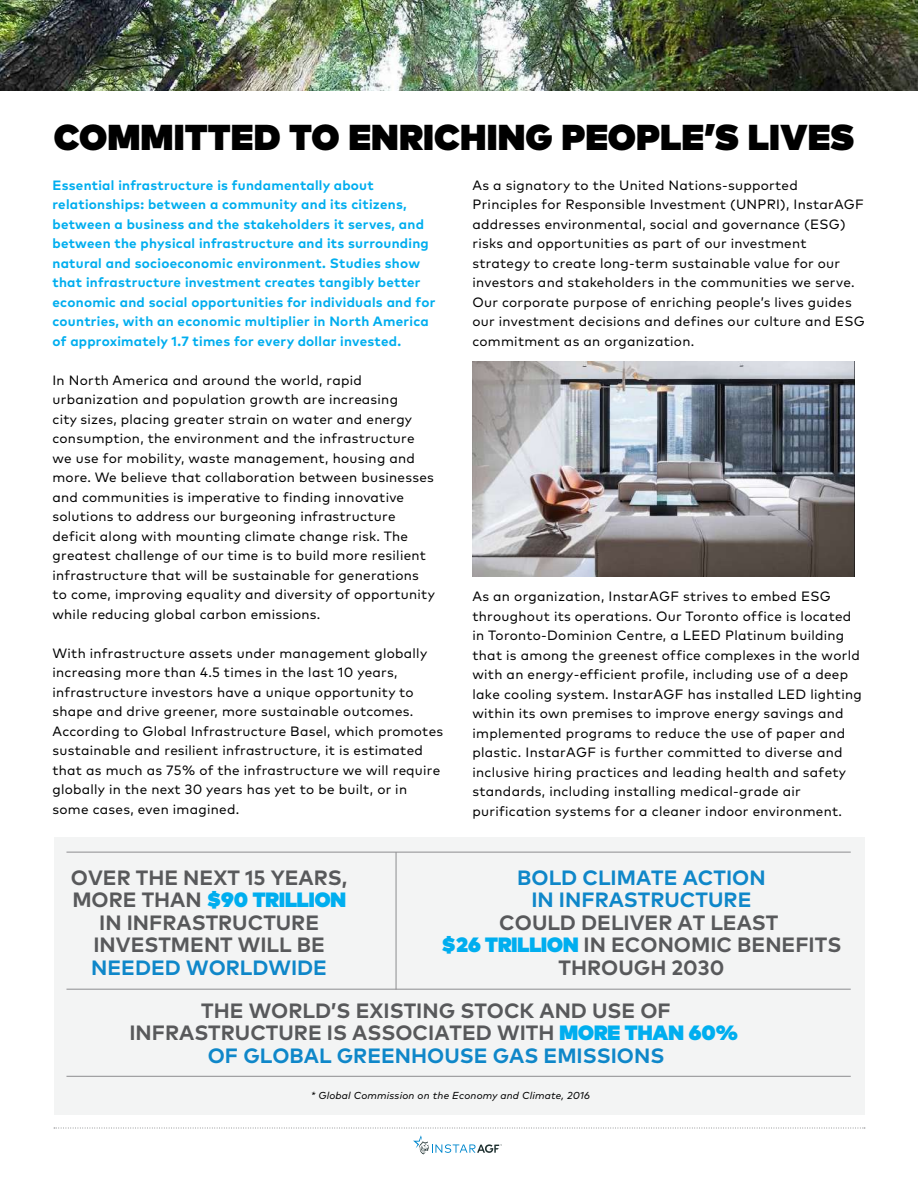
<style>
.page{position:relative;width:918px;height:1188px;background:#fff}
.page>*{position:absolute;margin:0;border:0;box-sizing:border-box;transform-origin:0 0}
.t1{font:900 36px "Mark OT";letter-spacing:.02em;color:#000}
.t2{font:700 20.7px/22.5px "Mark OT";color:#58595b;text-align:center}
.t3{font:700 20.7px/22.5px "Mark OT";color:#0f87c9;text-align:center}
.t4{font:13.5px/19.5px "Mark OT";letter-spacing:.02em;color:#000}
.t5{font:700 13.5px/19.5px "Mark OT";letter-spacing:.02em;color:#00aeef}
.t6{font:italic 10.2px "Mark OT";letter-spacing:.02em;color:#000}
.s1{font-weight:900;color:#00aeef}
.s2{color:#0f87c9}
</style>
<div class="page">
<svg style="left:54px;top:1128px;width:811px;height:1px"></svg>
<svg style="left:413px;top:1135px;width:89px;height:19px"></svg>
<div style="left:54px;top:837px;width:810px;height:277px;background:#f3f4f4"></div>
<hr style="left:396px;top:852px;width:1px;height:138px;background:#8c8c8f">
<hr style="left:66px;top:989px;width:785px;height:1px;background:#8c8c8f">
<hr style="left:66px;top:1076px;width:785px;height:1px;background:#8c8c8f">
<hr style="left:66px;top:852px;width:785px;height:1px;background:#8c8c8f">
<img style="left:0;top:0;width:918px;height:91px">
<img style="left:472px;top:362px;width:382px;height:214px">
<h1 class="t1" style="left:54px;top:112px;width:801px">COMMITTED TO ENRICHING PEOPLE’S LIVES</h1>
<p class="t5" style="left:52px;top:175px;width:384px">Essential infrastructure is fundamentally about relationships: between a community and its citizens, between a business and the stakeholders it serves, and between the physical infrastructure and its surrounding natural and socioeconomic environment. Studies show that infrastructure investment creates tangibly better economic and social opportunities for individuals and for countries, with an economic multiplier in North America of approximately 1.7 times for every dollar invested.</p>
<p class="t4" style="left:52px;top:370px;width:384px">In North America and around the world, rapid urbanization and population growth are increasing<br>city sizes, placing greater strain on water and energy consumption, the environment and the infrastructure we use for mobility, waste management, housing and more. We believe that collaboration between businesses and communities is imperative to finding innovative solutions to address our burgeoning infrastructure deficit along with mounting climate change risk. The greatest challenge of our time is to build more resilient infrastructure that will be sustainable for generations to come, improving equality and diversity of opportunity while reducing global carbon emissions.</p>
<p class="t4" style="left:52px;top:643px;width:392px">With infrastructure assets under management globally increasing more than 4.5 times in the last 10 years, infrastructure investors have a unique opportunity to shape and drive greener, more sustainable outcomes.<br>According to Global Infrastructure Basel, which promotes sustainable and resilient infrastructure, it is estimated that as much as 75% of the infrastructure we will require globally in the next 30 years has yet to be built, or in some cases, even imagined.</p>
<p class="t4" style="left:473px;top:175px;width:394px">As a signatory to the United Nations-supported Principles for Responsible Investment (UNPRI), InstarAGF addresses environmental, social and governance (ESG) risks and opportunities as part of our investment strategy to create long-term sustainable value for our investors and stakeholders in the communities we serve.<br>Our corporate purpose of enriching people’s lives guides our investment decisions and defines our culture and ESG commitment as an organization.</p>
<p class="t4" style="left:473px;top:587px;width:391px">As an organization, InstarAGF strives to embed ESG throughout its operations. Our Toronto office is located in Toronto-Dominion Centre, a LEED Platinum building that is among the greenest office complexes in the world with an energy-efficient profile, including use of a deep lake cooling system. InstarAGF has installed LED lighting within its own premises to improve energy savings and implemented programs to reduce the use of paper and plastic. InstarAGF is further committed to diverse and inclusive hiring practices and leading health and safety standards, including installing medical-grade air purification systems for a cleaner indoor environment.</p>
<h2 class="t2" style="left:71px;top:866px;width:278px">OVER THE NEXT 15 YEARS,<br>MORE THAN <span class="s1">$90 TRILLION<br></span>IN INFRASTRUCTURE<br>INVESTMENT WILL BE</h2>
<h2 class="t3" style="left:91px;top:955px;width:237px">NEEDED WORLDWIDE</h2>
<h2 class="t3" style="left:517px;top:866px;width:250px">BOLD CLIMATE ACTION<br>IN INFRASTRUCTURE</h2>
<h2 class="t2" style="left:441px;top:910px;width:401px">COULD DELIVER AT LEAST<br><span class="s1">$26 TRILLION</span> IN ECONOMIC BENEFITS<br>THROUGH 2030</h2>
<h2 class="t2" style="left:129px;top:999px;width:610px">THE WORLD’S EXISTING STOCK AND USE OF<br>INFRASTRUCTURE IS ASSOCIATED WITH <span class="s1">MORE THAN 60%<br></span><span class="s2">OF GLOBAL GREENHOUSE GAS EMISSIONS</span></h2>
<p class="t6" style="left:311px;top:1089px;width:281px">* Global Commission on the Economy and Climate, 2016</p>
</div>
